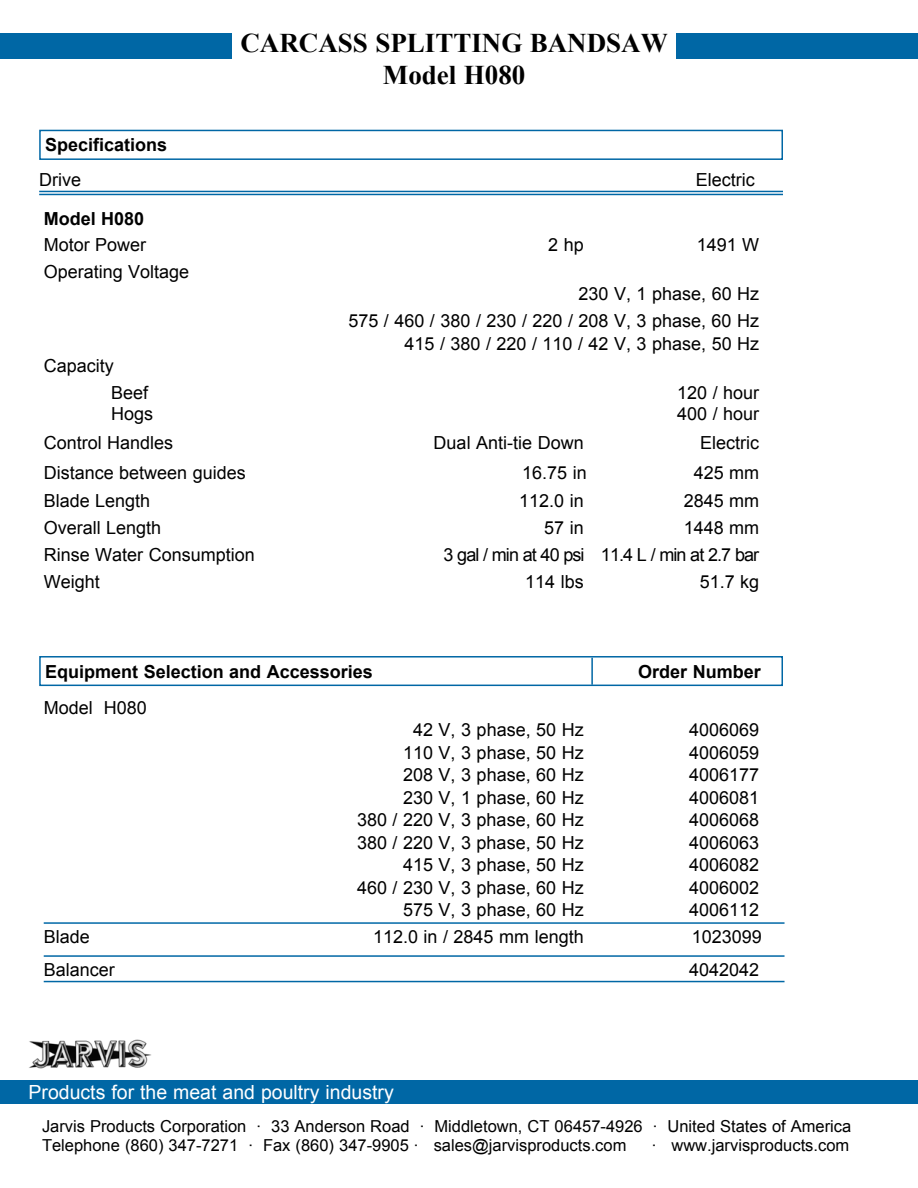
<style>
.page{position:relative;width:918px;height:1188px;background:#fff}
.page>*{position:absolute;margin:0;border:0;box-sizing:border-box;transform-origin:0 0}
.t1{font:700 27px/32.4px "Times New Roman";color:#000;text-align:center}
.t2{font:19.5px "Arial";color:#fff}
.t3{font:18px/27px "Arial";color:#000;text-align:right}
.t4{font:700 18px "Arial";color:#000}
.t5{font:18px "Arial";letter-spacing:-.05em;color:#000}
.t6{font:16.5px/19.8px "Arial";color:#000}
</style>
<div class="page">
<hr style="left:44px;top:922px;width:741px;height:2px;background:#0068a7">
<hr style="left:44px;top:955px;width:741px;height:2px;background:#0067a5">
<hr style="left:44px;top:981px;width:741px;height:1px;background:#0067a5">
<div style="left:0;top:34px;width:918px;height:25px;background:#0067a5"></div>
<div style="left:39px;top:130px;width:744px;height:30px;border:2px solid #0067a5"></div>
<hr style="left:39px;top:191px;width:744px;height:1px;background:#0067a5">
<hr style="left:39px;top:194px;width:744px;height:1px;background:#0067a5">
<div style="left:0;top:1080px;width:918px;height:24px;background:#0067a5"></div>
<div style="left:39px;top:656px;width:744px;height:30px;border:2px solid #0067a5"></div>
<hr style="left:591px;top:658px;width:2px;height:27px;background:#0067a5">
<img style="left:29px;top:1039px;width:122px;height:30px">
<div style="left:233px;top:32px;width:443px;height:66px;background:#fff"></div>
<h1 class="t1" style="left:240px;top:26px;width:429px">CARCASS SPLITTING BANDSAW<br>Model H080</h1>
<p class="t4" style="left:45px;top:133px;width:124px">Specifications</p>
<p class="t3" style="left:39px;top:167px;width:43px">Drive</p>
<p class="t3" style="left:696px;top:167px;width:61px">Electric</p>
<p class="t4" style="left:44px;top:207px;width:102px">Model H080</p>
<p class="t3" style="left:44px;top:231px;width:104px">Motor Power</p>
<p class="t3" style="left:548px;top:231px;width:37px">2 hp</p>
<p class="t3" style="left:697px;top:231px;width:64px">1491 W</p>
<p class="t3" style="left:44px;top:258px;width:147px">Operating Voltage</p>
<p class="t3" style="left:348px;top:281px;width:412px">230 V, 1 phase, 60 Hz<br>575 / 460 / 380 / 230 / 220 / 208 V, 3 phase, 60 Hz</p>
<p class="t3" style="left:404px;top:330px;width:356px">415 / 380 / 220 / 110 / 42 V, 3 phase, 50 Hz</p>
<p class="t3" style="left:111px;top:353px;width:39px;text-align:left;text-indent:-68px">Capacity<br>Beef</p>
<p class="t3" style="left:677px;top:380px;width:84px">120 / hour</p>
<p class="t3" style="left:111px;top:401px;width:44px">Hogs</p>
<p class="t3" style="left:677px;top:401px;width:84px">400 / hour</p>
<p class="t3" style="left:44px;top:429px;width:131px">Control Handles</p>
<p class="t3" style="left:434px;top:429px;width:152px">Dual Anti-tie Down</p>
<p class="t3" style="left:700px;top:429px;width:61px">Electric</p>
<p class="t3" style="left:44px;top:459px;width:204px">Distance between guides</p>
<p class="t3" style="left:522px;top:459px;width:66px">16.75 in</p>
<p class="t3" style="left:694px;top:459px;width:67px">425 mm</p>
<p class="t3" style="left:44px;top:488px;width:108px">Blade Length</p>
<p class="t3" style="left:519px;top:488px;width:66px">112.0 in</p>
<p class="t3" style="left:684px;top:488px;width:77px">2845 mm</p>
<p class="t3" style="left:44px;top:515px;width:119px">Overall Length</p>
<p class="t3" style="left:544px;top:515px;width:41px">57 in</p>
<p class="t3" style="left:684px;top:515px;width:77px">1448 mm</p>
<p class="t3" style="left:44px;top:542px;width:213px">Rinse Water Consumption</p>
<p class="t5" style="left:444px;top:543px;width:317px">3 gal / min at 40 psi 11.4 L / min at 2.7 bar</p>
<p class="t3" style="left:44px;top:569px;width:58px">Weight</p>
<p class="t3" style="left:525px;top:569px;width:60px">114 lbs</p>
<p class="t3" style="left:700px;top:569px;width:61px">51.7 kg</p>
<p class="t4" style="left:45px;top:659px;width:329px">Equipment Selection and Accessories</p>
<p class="t4" style="left:638px;top:659px;width:124px">Order Number</p>
<p class="t3" style="left:44px;top:694px;width:105px">Model H080</p>
<p class="t3" style="left:413px;top:717px;width:172px">42 V, 3 phase, 50 Hz</p>
<p class="t3" style="left:689px;top:717px;width:72px">4006069</p>
<p class="t3" style="left:403px;top:739px;width:182px">110 V, 3 phase, 50 Hz</p>
<p class="t3" style="left:689px;top:739px;width:72px">4006059</p>
<p class="t3" style="left:403px;top:762px;width:182px">208 V, 3 phase, 60 Hz</p>
<p class="t3" style="left:689px;top:762px;width:72px">4006177</p>
<p class="t3" style="left:403px;top:784px;width:182px">230 V, 1 phase, 60 Hz</p>
<p class="t3" style="left:689px;top:784px;width:72px">4006081</p>
<p class="t3" style="left:357px;top:807px;width:228px">380 / 220 V, 3 phase, 60 Hz</p>
<p class="t3" style="left:689px;top:807px;width:72px">4006068</p>
<p class="t3" style="left:357px;top:829px;width:228px">380 / 220 V, 3 phase, 50 Hz</p>
<p class="t3" style="left:689px;top:829px;width:72px">4006063</p>
<p class="t3" style="left:403px;top:852px;width:182px">415 V, 3 phase, 50 Hz</p>
<p class="t3" style="left:689px;top:852px;width:72px">4006082</p>
<p class="t3" style="left:357px;top:874px;width:228px">460 / 230 V, 3 phase, 60 Hz</p>
<p class="t3" style="left:689px;top:874px;width:72px">4006002</p>
<p class="t3" style="left:403px;top:897px;width:182px">575 V, 3 phase, 60 Hz</p>
<p class="t3" style="left:689px;top:897px;width:72px">4006112</p>
<p class="t3" style="left:44px;top:924px;width:48px">Blade</p>
<p class="t3" style="left:373px;top:924px;width:212px">112.0 in / 2845 mm length</p>
<p class="t3" style="left:692px;top:924px;width:72px">1023099</p>
<p class="t3" style="left:44px;top:957px;width:73px">Balancer</p>
<p class="t3" style="left:689px;top:957px;width:72px">4042042</p>
<p class="t2" style="left:28px;top:1079px;width:367px">Products for the meat and poultry industry</p>
<p class="t6" style="left:42px;top:1116px;width:811px">Jarvis Products Corporation · 33 Anderson Road · Middletown, CT 06457-4926 · United States of America<br>Telephone (860) 347-7271 · Fax (860) 347-9905 · sales@jarvisproducts.com</p>
<p class="t6" style="left:652px;top:1136px;width:199px">· www.jarvisproducts.com</p>
</div>
